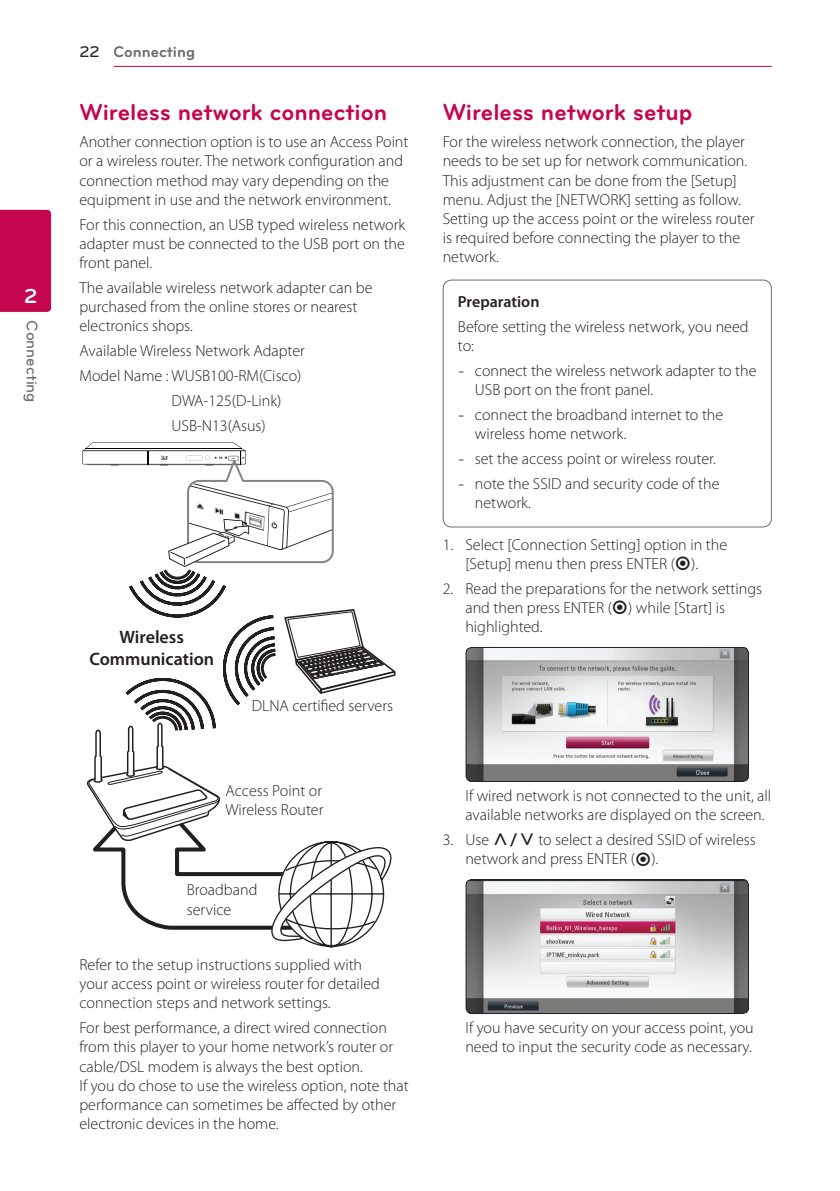
<style>
.page{position:relative;width:840px;height:1191px;background:#fff}
.page>*{position:absolute;margin:0;border:0;box-sizing:border-box;transform-origin:0 0}
.t1{font:700 24px "Bryant LG";color:#c50750}
.t2{font:700 21px "Bryant LG";color:#fff}
.t3{font:600 18px/21.6px "Myriad Pro";color:#231f20;text-align:center}
.t4{font:300 16px/19.2px "Myriad Pro";color:#231f20}
.t5{font:700 16px "Bryant LG";color:#6c6d70}
.t6{font:600 16px "Myriad Pro";color:#231f20}
.t7{font:500 16px "Bryant LG";color:#6c6d70}
.s1{font-weight:500;color:#231f20}
.s2{font-family:"Bryant LG";font-weight:400}
.s3{font-family:"UPSYS Common";font-weight:400}
</style>
<div class="page">
<hr style="left:113px;top:66px;width:658px;height:1px;background:#c50750">
<div style="left:0;top:210px;width:51px;height:102px;background:#c50750"></div>
<svg style="left:82px;top:442px;width:313px;height:505px"></svg>
<div style="left:442px;top:279px;width:329px;height:248px;border:1px solid #6c6d70;border-radius:9px"></div>
<img style="left:467px;top:647px;width:281px;height:134px">
<div style="left:465px;top:647px;width:283px;height:135px;border:1px solid #231f20;border-radius:6px"></div>
<img style="left:467px;top:879px;width:281px;height:134px">
<div style="left:465px;top:879px;width:283px;height:135px;border:1px solid #231f20;border-radius:6px"></div>
<h2 class="t2" style="left:24px;top:283px;width:15px">2</h2>
<p class="t7" style="left:42px;top:320px;width:84px;rotate:90deg">Connecting</p>
<p class="t5" style="left:79px;top:42px;width:117px"><span class="s1">22</span> Connecting</p>
<h1 class="t1" style="left:79px;top:97px;width:309px">Wireless network connection</h1>
<p class="t4" style="left:79px;top:132px;width:330px">Another connection option is to use an Access Point or a wireless router. The network configuration and connection method may vary depending on the equipment in use and the network environment.</p>
<p class="t4" style="left:79px;top:215px;width:327px;text-align:justify">For this connection, an USB typed wireless network adapter must be connected to the USB port on the front panel.</p>
<p class="t4" style="left:79px;top:278px;width:294px">The available wireless network adapter can be purchased from the online stores or nearest electronics shops.</p>
<p class="t4" style="left:79px;top:341px;width:227px">Available Wireless Network Adapter</p>
<p class="t4" style="left:79px;top:366px;width:223px">Model Name : WUSB100-RM(Cisco)</p>
<p class="t4" style="left:171px;top:391px;width:111px">DWA-125(D-Link)</p>
<p class="t4" style="left:171px;top:416px;width:96px">USB-N13(Asus)</p>
<p class="t3" style="left:89px;top:625px;width:126px">Wireless<br>Communication</p>
<p class="t4" style="left:252px;top:695px;width:143px">DLNA certified servers</p>
<p class="t4" style="left:225px;top:780px;width:99px">Access Point or<br>Wireless Router</p>
<p class="t4" style="left:187px;top:880px;width:72px">Broadband service</p>
<p class="t4" style="left:79px;top:954px;width:302px">Refer to the setup instructions supplied with your access point or wireless router for detailed connection steps and network settings.</p>
<p class="t4" style="left:79px;top:1018px;width:330px">For best performance, a direct wired connection from this player to your home network’s router or cable/DSL modem is always the best option.<br>If you do chose to use the wireless option, note that performance can sometimes be affected by other electronic devices in the home.</p>
<h1 class="t1" style="left:442px;top:97px;width:251px">Wireless network setup</h1>
<p class="t4" style="left:442px;top:132px;width:313px">For the wireless network connection, the player needs to be set up for network communication.<br>This adjustment can be done from the [Setup] menu. Adjust the [NETWORK] setting as follow.<br>Setting up the access point or the wireless router is required before connecting the player to the network.</p>
<p class="t6" style="left:457px;top:291px;width:83px">Preparation</p>
<p class="t4" style="left:457px;top:316px;width:292px">Before setting the wireless network, you need to:</p>
<p class="t4" style="left:474px;top:360px;width:283px;text-indent:-17px"><span class="s2">-</span> connect the wireless network adapter to the<br>USB port on the front panel.</p>
<p class="t4" style="left:474px;top:405px;width:250px;text-indent:-17px"><span class="s2">-</span> connect the broadband internet to the wireless home network.</p>
<p class="t4" style="left:457px;top:449px;width:259px"><span class="s2">-</span> set the access point or wireless router.</p>
<p class="t4" style="left:474px;top:473px;width:246px;text-indent:-17px"><span class="s2">-</span> note the SSID and security code of the network.</p>
<p class="t4" style="left:442px;top:534px;width:286px;text-align:center">1. Select [Connection Setting] option in the [Setup] menu then press ENTER (<span class="s3">b</span>).</p>
<p class="t4" style="left:465px;top:579px;width:298px;text-indent:-23px">2. Read the preparations for the network settings and then press ENTER (<span class="s3">b</span>) while [Start] is highlighted.</p>
<p class="t4" style="left:465px;top:786px;width:307px">If wired network is not connected to the unit, all available networks are displayed on the screen.</p>
<p class="t4" style="left:465px;top:830px;width:292px;text-indent:-23px">3. Use <span class="s3">W/S</span> to select a desired SSID of wireless network and press ENTER (<span class="s3">b</span>).</p>
<p class="t4" style="left:465px;top:1018px;width:289px">If you have security on your access point, you need to input the security code as necessary.</p>
</div>
